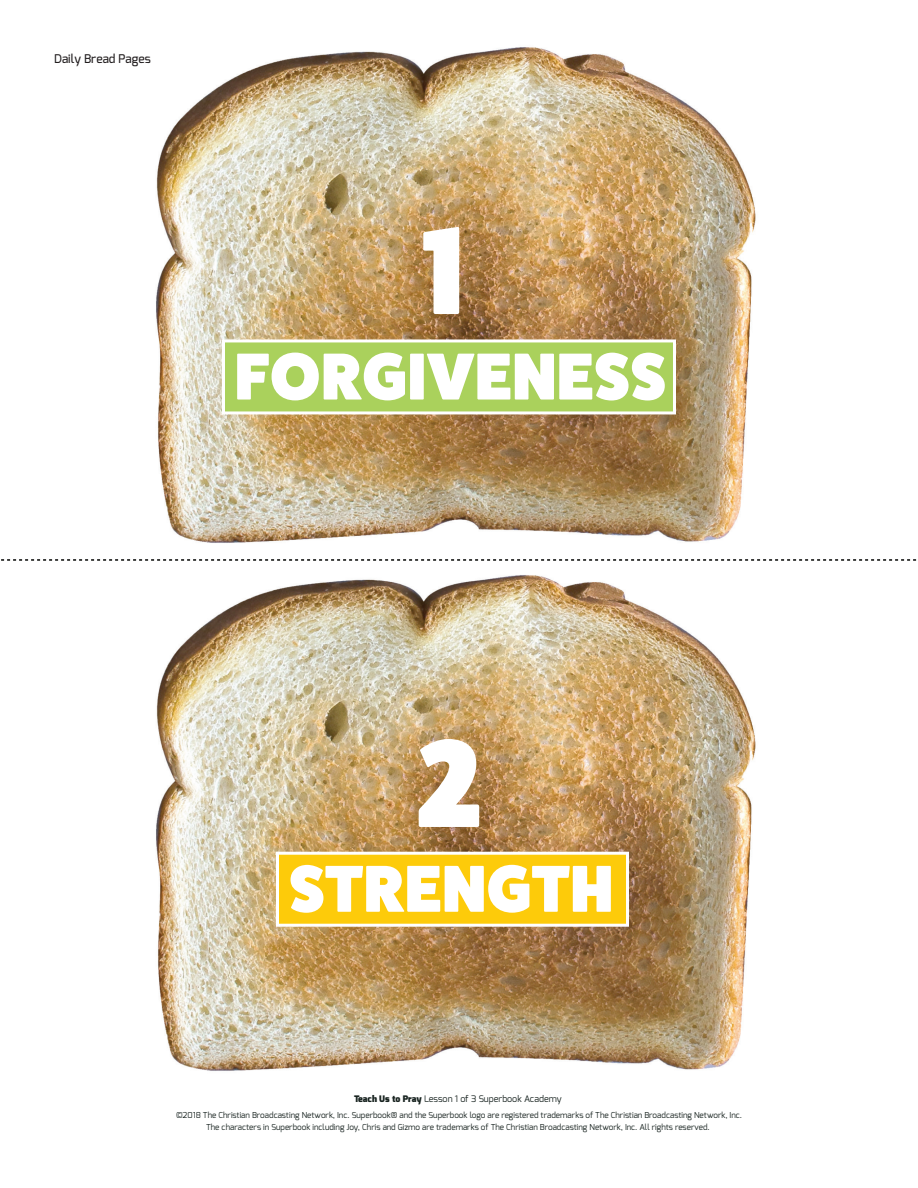
<style>
.page{position:relative;width:918px;height:1188px;background:#fff}
.page>*{position:absolute;margin:0;border:0;box-sizing:border-box;transform-origin:0 0}
.t1{font:800 124.8px "Fat Frank";color:#fff}
.t2{font:800 66.6px "Fat Frank";letter-spacing:.01em;color:#fff}
.t3{font:500 12px "Exo";color:#211d1e}
.t4{font:9px "Exo";color:#17221f}
.t5{font:8.1px/12px "Exo";color:#17221f;text-align:center}
.s1{font-weight:900}
</style>
<div class="page">
<img style="left:156px;top:47px;width:600px;height:1024px">
<div style="left:222px;top:339px;width:454px;height:75px;background:#aad15c;border:3px solid #fff"></div>
<div style="left:276px;top:852px;width:353px;height:75px;background:#fdcb0a;border:3px solid #fff"></div>
<svg style="left:1px;top:559px;width:916px;height:2px"></svg>
<h3 class="t3" style="left:54px;top:51px;width:98px">Daily Bread Pages</h3>
<h1 class="t1" style="left:423px;top:201px;width:43px">1</h1>
<h2 class="t2" style="left:235px;top:339px;width:433px">FORGIVENESS</h2>
<h1 class="t1" style="left:417px;top:714px;width:66px">2</h1>
<h2 class="t2" style="left:289px;top:851px;width:326px">STRENGTH</h2>
<p class="t4" style="left:354px;top:1093px;width:209px"><span class="s1">Teach Us to Pray</span> Lesson 1 of 3 Superbook Academy</p>
<p class="t5" style="left:176px;top:1109px;width:568px">©2018 The Christian Broadcasting Network, Inc. Superbook® and the Superbook logo are registered trademarks of The Christian Broadcasting Network, Inc.<br>The characters in Superbook including Joy, Chris and Gizmo are trademarks of The Christian Broadcasting Network, Inc. All rights reserved.</p>
</div>
